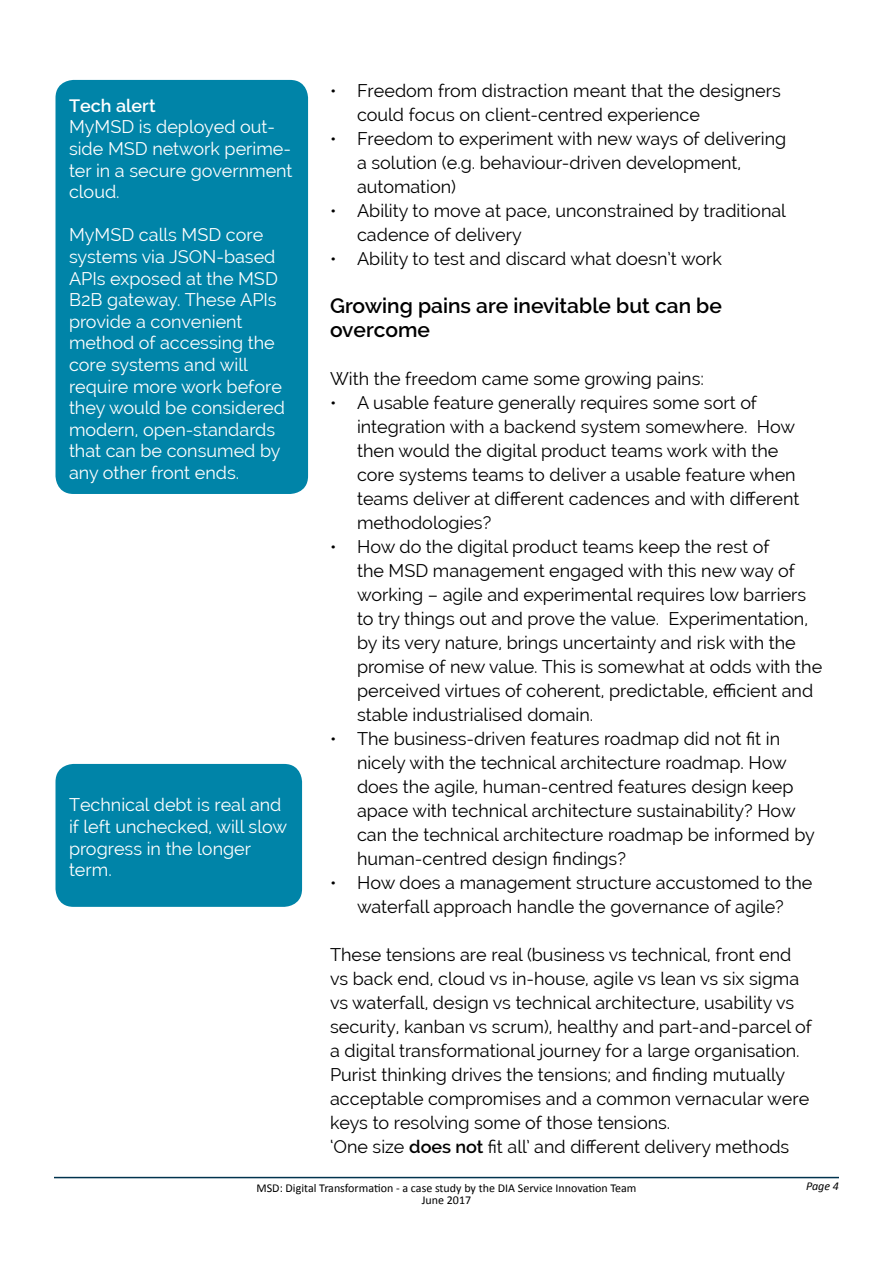
<style>
.page{position:relative;width:893px;height:1263px;background:#fff}
.page>*{position:absolute;margin:0;border:0;box-sizing:border-box;transform-origin:0 0}
.t1{font:600 21px/24px "Raleway";color:#000}
.t2{font:18px/24px "Raleway";color:#000}
.t3{font:18px/21.6px "Raleway";color:#fff}
.t4{font:600 18px "Raleway";color:#fff}
.t5{font:12px "Calibri";color:#000}
.t6{font:italic 12px "Calibri";color:#000}
.s1{font-weight:600}
</style>
<div class="page">
<hr style="left:54px;top:1177px;width:785px;height:1px;background:#00334e">
<div style="left:56px;top:80px;width:252px;height:414px;background:#0084a8;border-radius:18px"></div>
<div style="left:56px;top:764px;width:246px;height:143px;background:#0084a8;border-radius:18px"></div>
<p class="t4" style="left:69px;top:95px;width:88px">Tech alert</p>
<p class="t3" style="left:69px;top:116px;width:225px">MyMSD is deployed out&shy;side MSD network perime&shy;ter in a secure government cloud.</p>
<p class="t3" style="left:69px;top:224px;width:217px">MyMSD calls MSD core systems via JSON-based<br>APIs exposed at the MSD<br>B2B gateway. These APIs provide a convenient method of accessing the core systems and will require more work before they would be considered modern, open-standards that can be consumed by any other front ends.</p>
<p class="t3" style="left:69px;top:794px;width:220px">Technical debt is real and if left unchecked, will slow progress in the longer term.</p>
<p class="t2" style="left:357px;top:78px;width:425px;text-indent:-27px">• Freedom from distraction meant that the designers could focus on client-centred experience</p>
<p class="t2" style="left:357px;top:126px;width:431px;text-indent:-27px">• Freedom to experiment with new ways of delivering a solution (e.g. behaviour-driven development, automation)</p>
<p class="t2" style="left:357px;top:198px;width:430px;text-indent:-27px">• Ability to move at pace, unconstrained by traditional cadence of delivery</p>
<p class="t2" style="left:330px;top:246px;width:393px">• Ability to test and discard what doesn’t work</p>
<p class="t1" style="left:330px;top:293px;width:393px">Growing pains are inevitable but can be overcome</p>
<p class="t2" style="left:330px;top:366px;width:375px">With the freedom came some growing pains:</p>
<p class="t2" style="left:357px;top:390px;width:444px;text-indent:-27px">• A usable feature generally requires some sort of integration with a backend system somewhere. How then would the digital product teams work with the core systems teams to deliver a usable feature when teams deliver at different cadences and with different methodologies?</p>
<p class="t2" style="left:357px;top:534px;width:467px;text-indent:-27px">• How do the digital product teams keep the rest of<br>the MSD management engaged with this new way of working – agile and experimental requires low barriers to try things out and prove the value. Experimentation, by its very nature, brings uncertainty and risk with the promise of new value. This is somewhat at odds with the perceived virtues of coherent, predictable, efficient and stable industrialised domain.</p>
<p class="t2" style="left:357px;top:726px;width:459px;text-indent:-27px">• The business-driven features roadmap did not fit in nicely with the technical architecture roadmap. How does the agile, human-centred features design keep apace with technical architecture sustainability? How can the technical architecture roadmap be informed by human-centred design findings?</p>
<p class="t2" style="left:330px;top:870px;width:484px;text-align:center">• How does a management structure accustomed to the waterfall approach handle the governance of agile?</p>
<p class="t2" style="left:330px;top:942px;width:483px">These tensions are real (business vs technical, front end vs back end, cloud vs in-house, agile vs lean vs six sigma vs waterfall, design vs technical architecture, usability vs security, kanban vs scrum), healthy and part-and-parcel of a digital transformational journey for a large organisation.<br>Purist thinking drives the tensions; and finding mutually acceptable compromises and a common vernacular were keys to resolving some of those tensions.</p>
<p class="t2" style="left:330px;top:1134px;width:461px">‘One size <span class="s1">does not</span> fit all’ and different delivery methods</p>
<p class="t5" style="left:256px;top:1180px;width:381px">MSD: Digital Transformation - a case study by the DIA Service Innovation Team</p>
<p class="t6" style="left:806px;top:1178px;width:34px">Page 4</p>
<p class="t5" style="left:422px;top:1192px;width:51px">June 2017</p>
</div>
